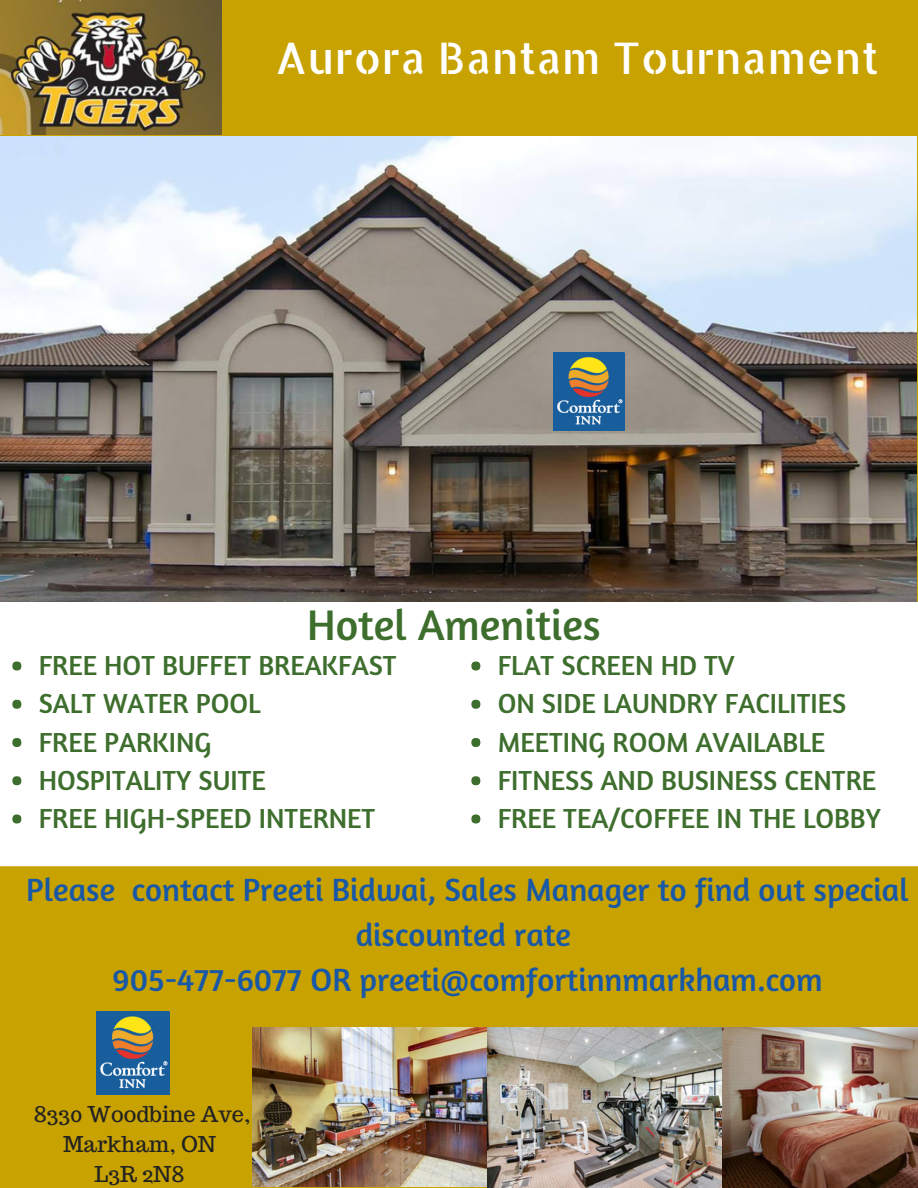
<style>
.page{position:relative;width:918px;height:1188px;background:#c8a200}
.page>*{position:absolute;margin:0;border:0;box-sizing:border-box;transform-origin:0 0}
.t1{font:43.65px "Allerta Stencil";color:#fff}
.t2{font:43.65px "Amaranth";color:#3e6e2d}
.t3{font:32.7px/45px "Amaranth";color:#1958a6;text-align:center}
.t4{font:28.05px/38.2px "Amaranth";color:#3e6e2d}
.t5{font:21.75px/30.3px "Trocchi";color:#222;text-align:center}
</style>
<div class="page">
<img style="left:0;top:136px;width:917px;height:466px">
<img style="left:554px;top:352px;width:70px;height:79px">
<div style="left:0;top:602px;width:918px;height:264px;background:#fff"></div>
<div style="left:12px;top:662px;width:9px;height:8px;background:#3e6e2d;border-radius:50%"></div>
<div style="left:12px;top:700px;width:9px;height:9px;background:#3e6e2d;border-radius:50%"></div>
<div style="left:12px;top:738px;width:9px;height:9px;background:#3e6e2d;border-radius:50%"></div>
<div style="left:12px;top:776px;width:9px;height:9px;background:#3e6e2d;border-radius:50%"></div>
<div style="left:12px;top:814px;width:9px;height:10px;background:#3e6e2d;border-radius:50%"></div>
<div style="left:471px;top:662px;width:9px;height:8px;background:#3e6e2d;border-radius:50%"></div>
<div style="left:471px;top:700px;width:9px;height:9px;background:#3e6e2d;border-radius:50%"></div>
<div style="left:471px;top:738px;width:9px;height:9px;background:#3e6e2d;border-radius:50%"></div>
<div style="left:471px;top:776px;width:9px;height:9px;background:#3e6e2d;border-radius:50%"></div>
<div style="left:471px;top:814px;width:9px;height:10px;background:#3e6e2d;border-radius:50%"></div>
<img style="left:97px;top:1011px;width:73px;height:84px">
<img style="left:252px;top:1027px;width:235px;height:160px">
<img style="left:487px;top:1027px;width:235px;height:161px">
<img style="left:722px;top:1027px;width:196px;height:161px">
<img style="left:0;top:0;width:222px;height:135px">
<h1 class="t1" style="left:275px;top:29px;width:606px">Aurora Bantam Tournament</h1>
<h1 class="t2" style="left:307px;top:598px;width:295px">Hotel Amenities</h1>
<p class="t4" style="left:39px;top:645px;width:360px">FREE HOT BUFFET BREAKFAST<br>SALT WATER POOL<br>FREE PARKING<br>HOSPITALITY SUITE<br>FREE HIGH-SPEED INTERNET</p>
<p class="t4" style="left:498px;top:645px;width:385px">FLAT SCREEN HD TV<br>ON SIDE LAUNDRY FACILITIES<br>MEETING ROOM AVAILABLE<br>FITNESS AND BUSINESS CENTRE<br>FREE TEA/COFFEE IN THE LOBBY</p>
<p class="t3" style="left:26px;top:867px;width:884px">Please contact Preeti Bidwai, Sales Manager to find out special discounted rate<br>905-477-6077 OR preeti@comfortinnmarkham.com</p>
<p class="t5" style="left:34px;top:1098px;width:218px">8330 Woodbine Ave,<br>Markham, ON<br>L3R 2N8</p>
</div>
